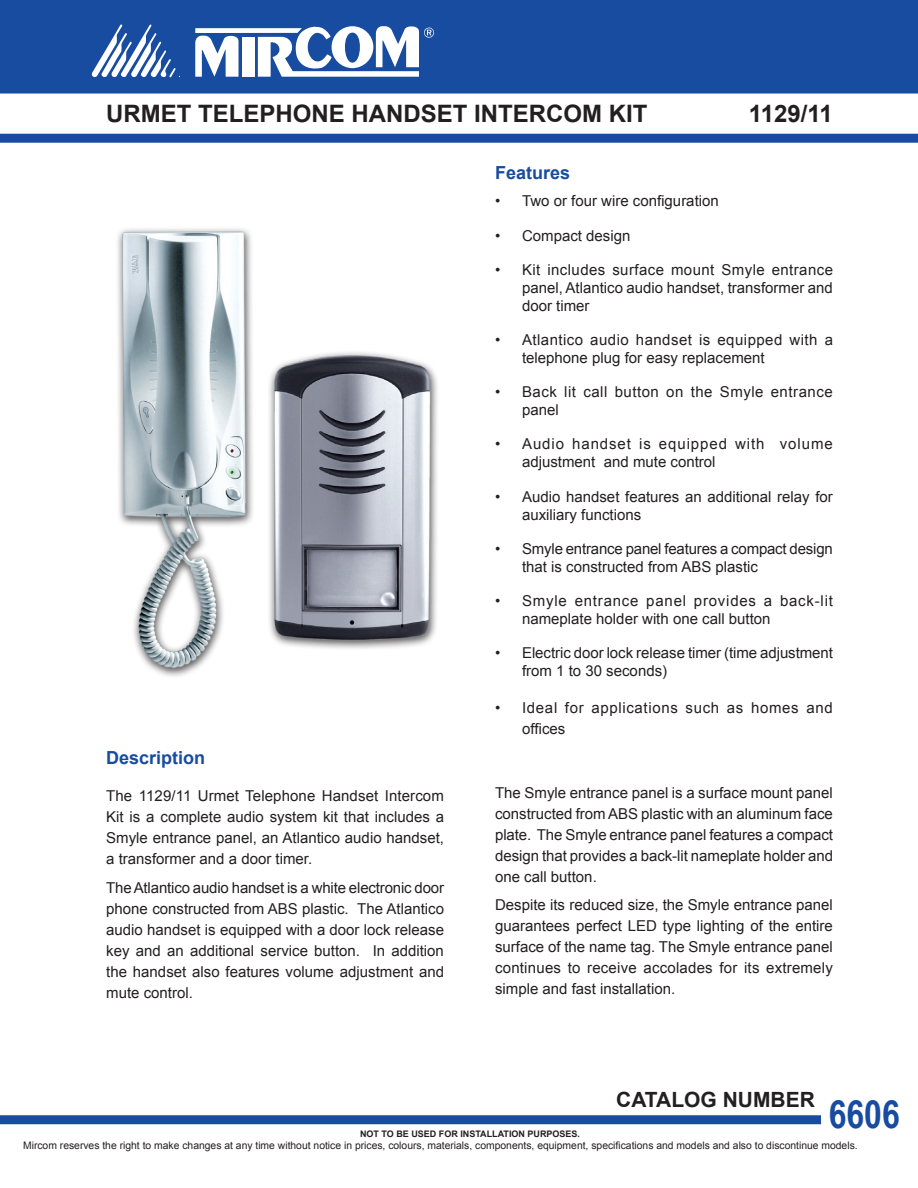
<style>
.page{position:relative;width:918px;height:1188px;background:#fff}
.page>*{position:absolute;margin:0;border:0;box-sizing:border-box;transform-origin:0 0}
.t1{font:700 39px "Arial Narrow";color:#184ca0}
.t2{font:700 24px "Arial";color:#231f20}
.t3{font:700 21px "Arial";color:#231f20}
.heading_3{font:700 18px "Arial";color:#184ca0}
.heading_1{font:700 18px "Arial";color:#184ca0}
.t4{font:15px/21px "Arial";color:#231f20;text-align:justify}
.t5{font:15px/18px "Arial";letter-spacing:.03em;color:#231f20}
.t6{font:15px/18px "Arial";letter-spacing:.05em;color:#231f20}
.t7{font:15px/18px "Arial";letter-spacing:.06em;color:#231f20}
.t8{font:15px/21px "Arial";letter-spacing:.045em;color:#231f20}
.t9{font:15px/18px "Arial";letter-spacing:.035em;color:#231f20}
.t10{font:10.35px "Arial";color:#231f20}
.t11{font:700 9px "Arial";color:#231f20}
</style>
<div class="page">
<div style="left:0;top:1115px;width:821px;height:9px;background:#184ca0"></div>
<div style="left:0;top:134px;width:918px;height:9px;background:#184ca0"></div>
<div style="left:1px;top:1px;width:916px;height:92px;background:#184ca0"></div>
<div style="left:0;top:0;width:918px;height:94px;border:2px solid #184ca0"></div>
<svg style="left:92px;top:25px;width:88px;height:52px"></svg>
<svg style="left:195px;top:26px;width:239px;height:51px"></svg>
<img style="left:117px;top:228px;width:320px;height:449px">
<p class="t2" style="left:106px;top:98px;width:543px">URMET TELEPHONE HANDSET INTERCOM KIT</p>
<p class="t2" style="left:749px;top:98px;width:86px">1129/11</p>
<p class="heading_3" style="left:106px;top:745px;width:101px">Description</p>
<p class="t4" style="left:106px;top:785px;width:339px">The 1129/11 Urmet Telephone Handset Intercom Kit is a complete audio system kit that includes a Smyle entrance panel, an Atlantico audio handset, a transformer and a door timer.</p>
<p class="t4" style="left:106px;top:877px;width:339px">The Atlantico audio handset is a white electronic door phone constructed from ABS plastic. The Atlantico audio handset is equipped with a door lock release key and an additional service button. In addition the handset also features volume adjustment and mute control.</p>
<p class="heading_1" style="left:495px;top:161px;width:77px">Features</p>
<p class="t4" style="left:495px;top:191px;width:225px">• Two or four wire configuration</p>
<p class="t4" style="left:495px;top:225px;width:137px">• Compact design</p>
<p class="t4" style="left:522px;top:261px;width:312px;line-height:18px;text-indent:-27px">• Kit includes surface mount Smyle entrance panel, Atlantico audio handset, transformer and door timer</p>
<p class="t5" style="left:522px;top:331px;width:312px;text-indent:-27px">• Atlantico audio handset is equipped with a telephone plug for easy replacement</p>
<p class="t9" style="left:522px;top:383px;width:312px;text-indent:-27px">• Back lit call button on the Smyle entrance panel</p>
<p class="t7" style="left:522px;top:435px;width:312px;text-indent:-27px">• Audio handset is equipped with volume adjustment and mute control</p>
<p class="t4" style="left:522px;top:487px;width:312px;line-height:18px;text-indent:-27px">• Audio handset features an additional relay for auxiliary functions</p>
<p class="t4" style="left:522px;top:540px;width:312px;line-height:18px;text-indent:-27px">• Smyle entrance panel features a compact design that is constructed from ABS plastic</p>
<p class="t6" style="left:522px;top:592px;width:312px;text-indent:-27px">• Smyle entrance panel provides a back-lit nameplate holder with one call button</p>
<p class="t4" style="left:522px;top:644px;width:312px;line-height:18px;text-indent:-27px">• Electric door lock release timer (time adjustment from 1 to 30 seconds)</p>
<p class="t8" style="left:522px;top:698px;width:312px;text-indent:-27px">• Ideal for applications such as homes and offices</p>
<p class="t4" style="left:495px;top:782px;width:339px">The Smyle entrance panel is a surface mount panel constructed from ABS plastic with an aluminum face plate. The Smyle entrance panel features a compact design that provides a back-lit nameplate holder and one call button.</p>
<p class="t4" style="left:495px;top:895px;width:339px">Despite its reduced size, the Smyle entrance panel guarantees perfect LED type lighting of the entire surface of the name tag. The Smyle entrance panel continues to receive accolades for its extremely simple and fast installation.</p>
<p class="t11" style="left:360px;top:1128px;width:222px">NOT TO BE USED FOR INSTALLATION PURPOSES.</p>
<p class="t3" style="left:616px;top:1086px;width:200px">CATALOG NUMBER</p>
<p class="t1" style="left:829px;top:1085px;width:73px">6606</p>
<p class="t10" style="left:23px;top:1139px;width:836px">Mircom reserves the right to make changes at any time without notice in prices, colours, materials, components, equipment, specifications and models and also to discontinue models.</p>
</div>
